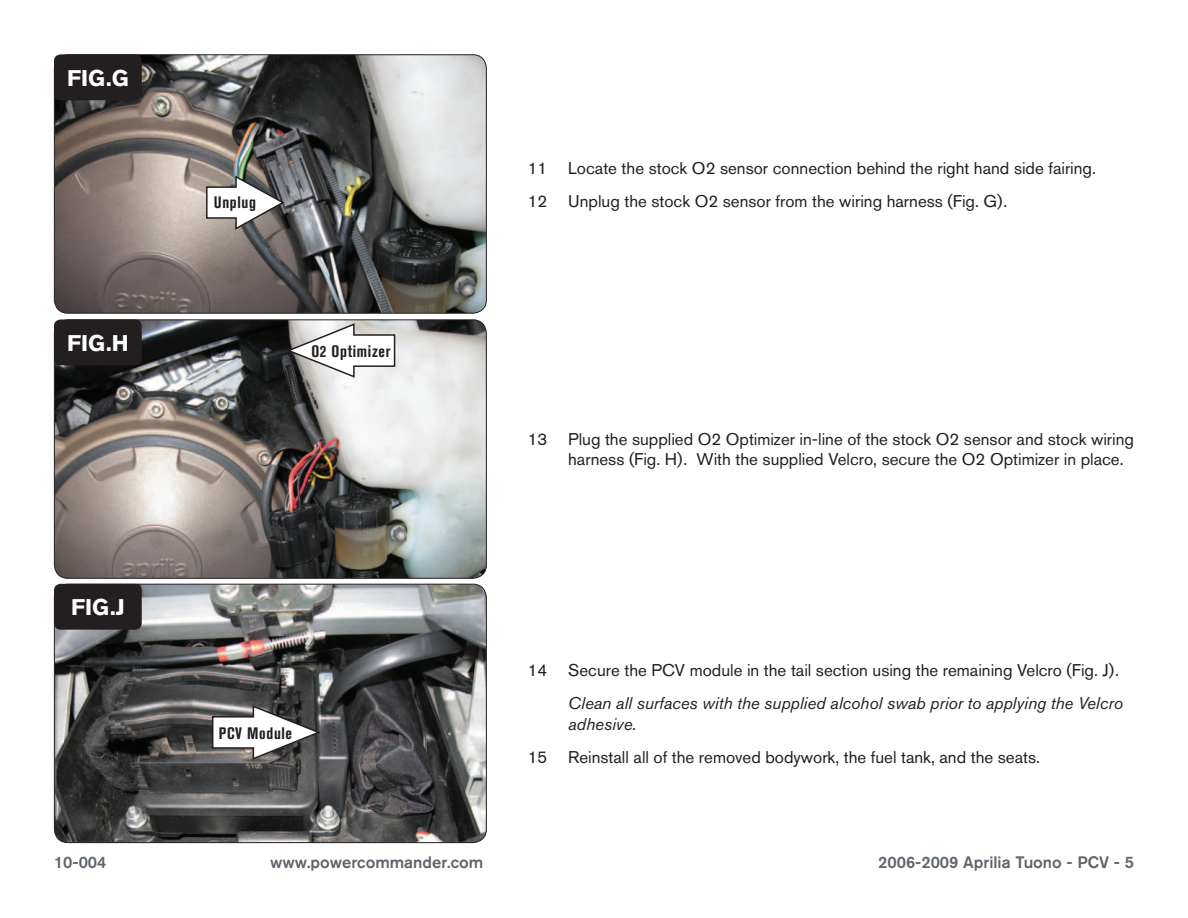
<style>
.page{position:relative;width:1188px;height:918px;background:#fff}
.page>*{position:absolute;margin:0;border:0;box-sizing:border-box;transform-origin:0 0}
.t1{font:700 22.5px "Akzidenz Grotesk BQ";color:#fff}
.Bodycopy{font:16.8px/20.2px "Akzidenz Grotesk BQ";color:#231f20}
.Bodycopy-2{font:italic 16.8px/20.2px "Akzidenz Grotesk BQ";color:#231f20}
.t2{font:500 16.5px "Akzidenz Grotesk BQ";color:#5e656c}
.Callouts{font:700 condensed 16.5px "Akzidenz Grotesk BQ";letter-spacing:.04em;color:#231f20}
</style>
<div class="page">
<img style="left:54px;top:584px;width:432px;height:259px">
<div style="left:54px;top:584px;width:433px;height:259px;border:1px solid #231f20;border-radius:14px"></div>
<img style="left:54px;top:55px;width:431px;height:257px">
<div style="left:54px;top:54px;width:433px;height:260px;border:1px solid #231f20;border-radius:14px"></div>
<img style="left:54px;top:320px;width:431px;height:258px">
<div style="left:54px;top:319px;width:433px;height:260px;border:1px solid #231f20;border-radius:14px"></div>
<div style="left:54px;top:54px;width:88px;height:46px;background:#231f20;border-radius:7px"></div>
<div style="left:54px;top:319px;width:88px;height:46px;background:#231f20;border-radius:7px"></div>
<div style="left:54px;top:584px;width:88px;height:46px;background:#231f20;border-radius:7px"></div>
<svg style="left:285px;top:322px;width:111px;height:57px"></svg>
<svg style="left:211px;top:704px;width:112px;height:57px"></svg>
<svg style="left:205px;top:174px;width:81px;height:57px"></svg>
<p class="t1" style="left:67px;top:65px;width:63px">FIG.G</p>
<p class="t1" style="left:67px;top:331px;width:63px">FIG.H</p>
<p class="Callouts" style="left:214px;top:193px;width:44px">Unplug</p>
<p class="Callouts" style="left:311px;top:342px;width:81px">O2 Optimizer</p>
<p class="t1" style="left:71px;top:594px;width:55px">FIG.J</p>
<p class="Callouts" style="left:219px;top:724px;width:75px">PCV Module</p>
<p class="Bodycopy" style="left:528px;top:157px;width:570px">11 Locate the stock O2 sensor connection behind the right hand side fairing.</p>
<p class="Bodycopy" style="left:528px;top:191px;width:481px">12 Unplug the stock O2 sensor from the wiring harness (Fig. G).</p>
<p class="Bodycopy" style="left:568px;top:429px;width:567px;text-indent:-40px">13 Plug the supplied O2 Optimizer in-line of the stock O2 sensor and stock wiring harness (Fig. H). With the supplied Velcro, secure the O2 Optimizer in place.</p>
<p class="Bodycopy" style="left:528px;top:660px;width:593px">14 Secure the PCV module in the tail section using the remaining Velcro (Fig. J).</p>
<p class="Bodycopy-2" style="left:568px;top:693px;width:556px">Clean all surfaces with the supplied alcohol swab prior to applying the Velcro adhesive.</p>
<p class="Bodycopy" style="left:528px;top:747px;width:514px">15 Reinstall all of the removed bodywork, the fuel tank, and the seats.</p>
<p class="t2" style="left:54px;top:852px;width:54px">10-004</p>
<p class="t2" style="left:270px;top:852px;width:215px">www.powercommander.com</p>
<p class="t2" style="left:878px;top:852px;width:257px">2006-2009 Aprilia Tuono - PCV - 5</p>
</div>
